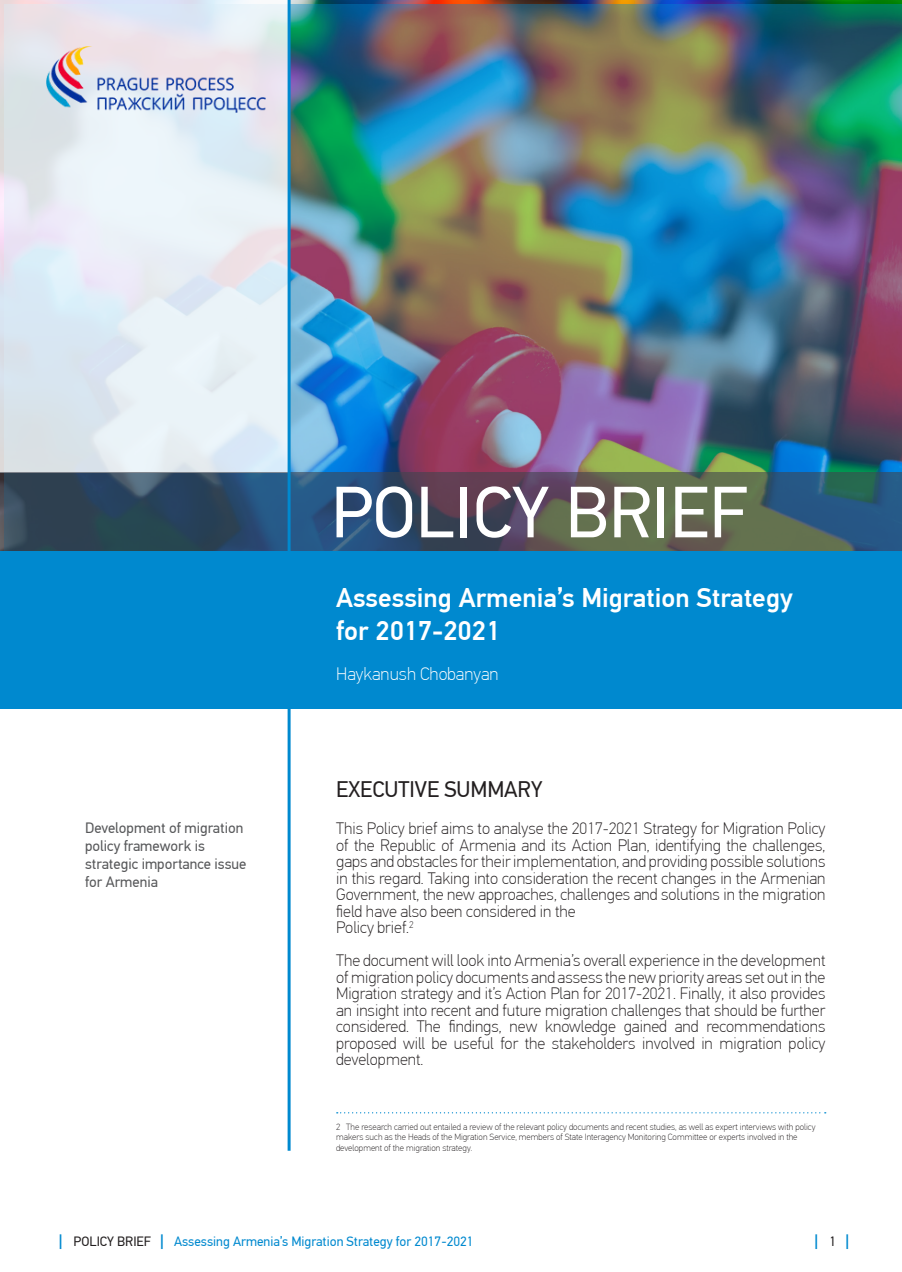
<style>
.page{position:relative;width:902px;height:1272px;background:#fff}
.page>*{position:absolute;margin:0;border:0;box-sizing:border-box;transform-origin:0 0}
.t1{font:72.6px "PF Din Text Pro";color:#fff}
.t2{font:500 27px/33px "PF Din Text Pro";color:#fff}
.Section_names{font:22.5px "PF Din Text Pro";color:#231f20}
.Author{font:100 18px "PF Din Text Pro";color:#fff}
.Text_1{font:100 16.5px/16.5px "PF Din Text Pro";color:#231f20;text-align:justify}
.t3{font:500 16.2px "PF Din Text Pro";color:#0089cf}
.Key_points{font:15px/18px "PF Din Text Pro";color:#57585a}
.t4{font:13.5px "PF Din Text Pro";color:#0089cf}
.footnote{font:100 9px/10.5px "PF Din Text Pro";color:#231f20}
.s1{font-weight:500;font-size:16.2px}
.s2{color:#231f20}
.s3{font-weight:400;font-size:13.5px;color:#231f20}
</style>
<div class="page">
<img style="left:290px;top:4px;width:611px;height:468px">
<svg style="left:0;top:0;width:287px;height:472px;background:#e4ebf2"></svg>
<svg style="left:0;top:472px;width:901px;height:79px;background:#3f5360"></svg>
<div style="left:0;top:551px;width:901px;height:157px;background:#0089cf"></div>
<hr style="left:287px;top:0;width:3px;height:1150px;background:#0089cf">
<img style="left:47px;top:47px;width:218px;height:66px">
<svg style="left:337px;top:1112px;width:488px;height:1px"></svg>
<p class="t1" style="left:331px;top:469px;width:417px">POLICY BRIEF</p>
<p class="t2" style="left:336px;top:581px;width:458px">Assessing Armenia’s Migration Strategy for 2017-2021</p>
<p class="Author" style="left:336px;top:663px;width:164px">Haykanush Chobanyan</p>
<p class="Key_points" style="left:85px;top:819px;width:163px">Development of migration policy framework is strategic importance issue for Armenia</p>
<p class="Section_names" style="left:336px;top:776px;width:208px">EXECUTIVE SUMMARY</p>
<p class="Text_1" style="left:336px;top:820px;width:491px">This Policy brief aims to analyse the 2017-2021 Strategy for Migration Policy of the Republic of Armenia and its Action Plan, identifying the challenges, gaps and obstacles for their implementation, and providing possible solutions in this regard. Taking into consideration the recent changes in the Armenian Government, the new approaches, challenges and solutions in the migration field have also been considered in the</p>
<p class="Text_1" style="left:336px;top:919px;width:79px">Policy brief.<sup>2</sup></p>
<p class="Text_1" style="left:336px;top:952px;width:491px">The document will look into Armenia’s overall experience in the development of migration policy documents and assess the new priority areas set out in the Migration strategy and it’s Action Plan for 2017-2021. Finally, it also provides an insight into recent and future migration challenges that should be further considered. The findings, new knowledge gained and recommendations proposed will be useful for the stakeholders involved in migration policy development.</p>
<p class="footnote" style="left:336px;top:1121px;width:481px">2 The research carried out entailed a review of the relevant policy documents and recent studies, as well as expert interviews with policy makers such as the Heads of the Migration Service, members of State Interagency Monitoring Committee or experts involved in the development of the migration strategy.</p>
<p class="t4" style="left:59px;top:1233px;width:416px"><span class="s1">|</span> <span class="s2">POLICY BRIEF</span> <span class="s1">|</span> Assessing Armenia’s Migration Strategy for 2017-2021</p>
<p class="t3" style="left:814px;top:1230px;width:36px">| <span class="s3">1</span> |</p>
</div>
